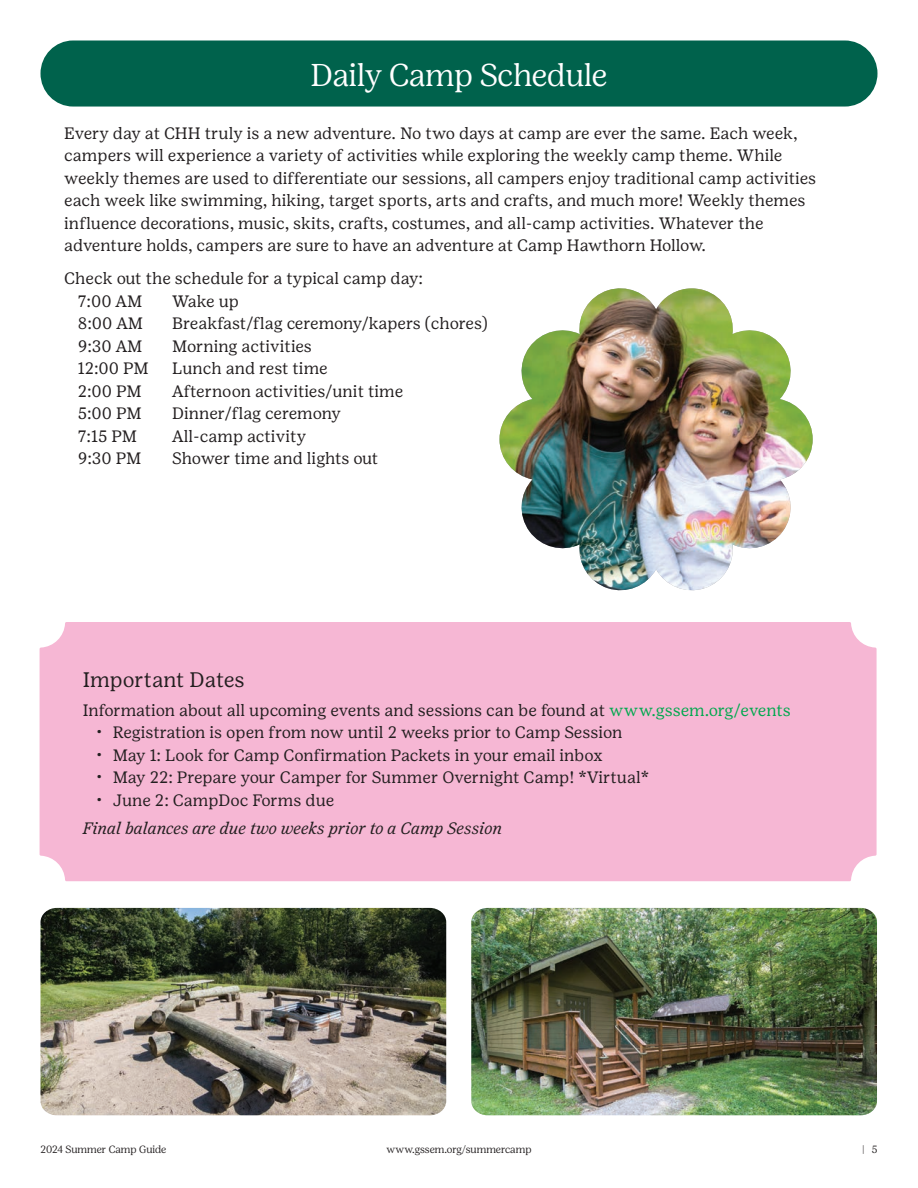
<style>
.page{position:relative;width:918px;height:1188px;background:#fff}
.page>*{position:absolute;margin:0;border:0;box-sizing:border-box;transform-origin:0 0}
.t1{font:300 31.5px "Girl Scout Display";color:#fff}
.t2{font:21px "Girl Scout Text";color:#231f20}
.t3{font:16.5px/22.5px "Girl Scout Text";color:#231f20}
.t4{font:italic 16.5px "Girl Scout Text";color:#231f20}
.t5{font:300 10.5px "Girl Scout Display";color:#231f20}
.s1{color:#00a84e}
</style>
<div class="page">
<img style="left:40px;top:908px;width:406px;height:207px">
<img style="left:471px;top:908px;width:406px;height:207px">
<div style="left:41px;top:41px;width:837px;height:66px;background:#00624c;border-radius:33px"></div>
<div style="left:40px;top:622px;width:837px;height:259px;background:#f6b7d4"></div>
<img style="left:500px;top:288px;width:313px;height:303px">
<h1 class="t1" style="left:311px;top:58px;width:298px">Daily Camp Schedule</h1>
<p class="t3" style="left:64px;top:122px;width:753px">Every day at CHH truly is a new adventure. No two days at camp are ever the same. Each week, campers will experience a variety of activities while exploring the weekly camp theme. While weekly themes are used to differentiate our sessions, all campers enjoy traditional camp activities each week like swimming, hiking, target sports, arts and crafts, and much more! Weekly themes influence decorations, music, skits, crafts, costumes, and all-camp activities. Whatever the adventure holds, campers are sure to have an adventure at Camp Hawthorn Hollow.</p>
<p class="t3" style="left:78px;top:267px;width:347px;text-indent:-13px">Check out the schedule for a typical camp day:<br>7:00 AM</p>
<p class="t3" style="left:172px;top:290px;width:68px">Wake up</p>
<p class="t3" style="left:78px;top:312px;width:67px">8:00 AM</p>
<p class="t3" style="left:172px;top:312px;width:317px">Breakfast/flag ceremony/kapers (chores)</p>
<p class="t3" style="left:78px;top:335px;width:66px">9:30 AM</p>
<p class="t3" style="left:172px;top:335px;width:141px">Morning activities</p>
<p class="t3" style="left:78px;top:357px;width:73px">12:00 PM</p>
<p class="t3" style="left:172px;top:357px;width:157px">Lunch and rest time</p>
<p class="t3" style="left:78px;top:380px;width:66px">2:00 PM</p>
<p class="t3" style="left:172px;top:380px;width:233px">Afternoon activities/unit time</p>
<p class="t3" style="left:78px;top:402px;width:66px">5:00 PM</p>
<p class="t3" style="left:172px;top:402px;width:170px">Dinner/flag ceremony</p>
<p class="t3" style="left:78px;top:425px;width:61px">7:15 PM</p>
<p class="t3" style="left:172px;top:425px;width:135px">All-camp activity</p>
<p class="t3" style="left:78px;top:448px;width:65px">9:30 PM</p>
<p class="t3" style="left:172px;top:448px;width:208px">Shower time and lights out</p>
<p class="t2" style="left:83px;top:668px;width:164px">Important Dates</p>
<p class="t3" style="left:83px;top:699px;width:710px">Information about all upcoming events and sessions can be found at <span class="s1">www.gssem.org/events</span></p>
<p class="t3" style="left:96px;top:721px;width:528px">• Registration is open from now until 2 weeks prior to Camp Session</p>
<p class="t3" style="left:96px;top:744px;width:508px">• May 1: Look for Camp Confirmation Packets in your email inbox</p>
<p class="t3" style="left:96px;top:766px;width:554px">• May 22: Prepare your Camper for Summer Overnight Camp! *Virtual*</p>
<p class="t3" style="left:96px;top:789px;width:240px">• June 2: CampDoc Forms due</p>
<p class="t4" style="left:83px;top:819px;width:421px">Final balances are due two weeks prior to a Camp Session</p>
<p class="t5" style="left:40px;top:1143px;width:127px">2024 Summer Camp Guide</p>
<p class="t5" style="left:387px;top:1143px;width:146px">www.gssem.org/summercamp</p>
<p class="t5" style="left:862px;top:1143px;width:17px">| 5</p>
</div>
